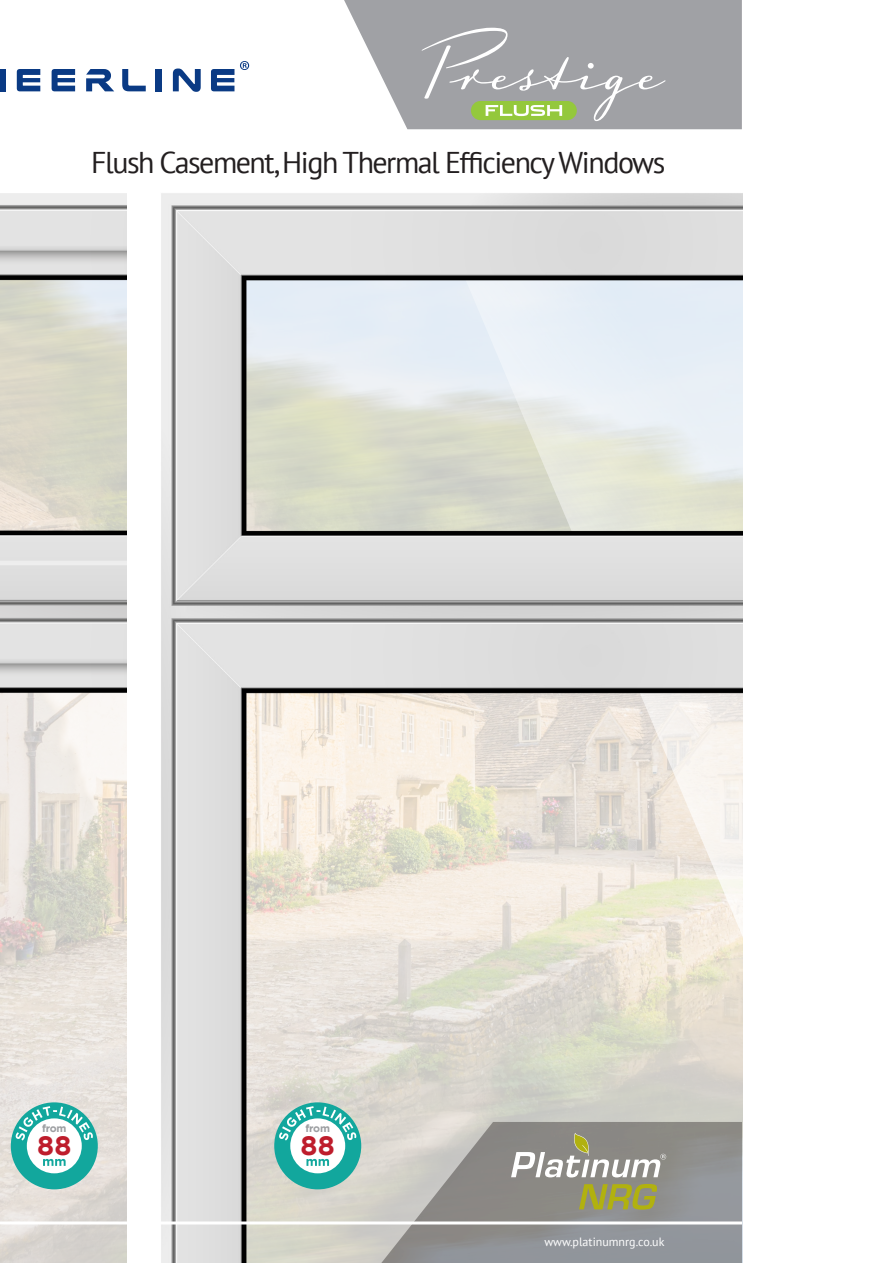
<style>
.page{position:relative;width:893px;height:1263px;background:#fff}
.page>*{position:absolute;margin:0;border:0;box-sizing:border-box;transform-origin:0 0}
.t1{font:30px "PT Sans";letter-spacing:-.05em;color:#231f20}
.t2{font:700 27px "Gotham";color:#be1d2c}
.t3{font:12px "PT Sans";color:#fff}
.t4{font:700 10.5px "Gotham";letter-spacing:-.025em;color:#9d9fa2}
</style>
<div class="page">
<img style="left:161px;top:193px;width:581px;height:1070px">
<img style="left:0;top:193px;width:126px;height:1070px">
<svg style="left:344px;top:0;width:398px;height:129px;background:#adaeb1"></svg>
<svg style="left:240px;top:61px;width:9px;height:9px"></svg>
<div style="left:0;top:69px;width:6px;height:22px;background:#0a3a84"></div>
<svg style="left:17px;top:69px;width:23px;height:22px"></svg>
<svg style="left:52px;top:69px;width:23px;height:22px"></svg>
<svg style="left:122px;top:69px;width:24px;height:22px"></svg>
<div style="left:155px;top:69px;width:7px;height:22px;background:#0a3a84"></div>
<svg style="left:173px;top:69px;width:28px;height:23px"></svg>
<svg style="left:211px;top:69px;width:23px;height:22px"></svg>
<svg style="left:86px;top:69px;width:28px;height:22px"></svg>
<svg style="left:371px;top:1122px;width:371px;height:141px;background:#9d9d9c"></svg>
<hr style="left:0;top:1221px;width:742px;height:3px;background:#fff">
<svg style="left:579px;top:1184px;width:78px;height:25px;background:#9f9e4a"></svg>
<svg style="left:511px;top:1133px;width:155px;height:44px"></svg>
<div style="left:274px;top:1102px;width:87px;height:87px;background:#12a79d;border-radius:50%"></div>
<div style="left:290px;top:1118px;width:55px;height:55px;background:#fff;border-radius:50%"></div>
<svg style="left:279px;top:1106px;width:77px;height:34px"></svg>
<svg style="left:306px;top:1159px;width:23px;height:7px"></svg>
<div style="left:11px;top:1102px;width:87px;height:87px;background:#12a79d;border-radius:50%"></div>
<div style="left:27px;top:1118px;width:55px;height:55px;background:#fff;border-radius:50%"></div>
<svg style="left:16px;top:1106px;width:77px;height:34px"></svg>
<svg style="left:43px;top:1159px;width:23px;height:7px"></svg>
<svg style="left:422px;top:28px;width:243px;height:93px;background:#a7aca5"></svg>
<p class="t1" style="left:91px;top:144px;width:576px">Flush Casement, High Thermal Efficiency Windows</p>
<p class="t4" style="left:42px;top:1123px;width:26px">from</p>
<p class="t2" style="left:37px;top:1130px;width:36px">88</p>
<p class="t4" style="left:305px;top:1123px;width:26px">from</p>
<p class="t2" style="left:301px;top:1130px;width:36px">88</p>
<p class="t3" style="left:544px;top:1234px;width:122px">www.platinumnrg.co.uk</p>
</div>
